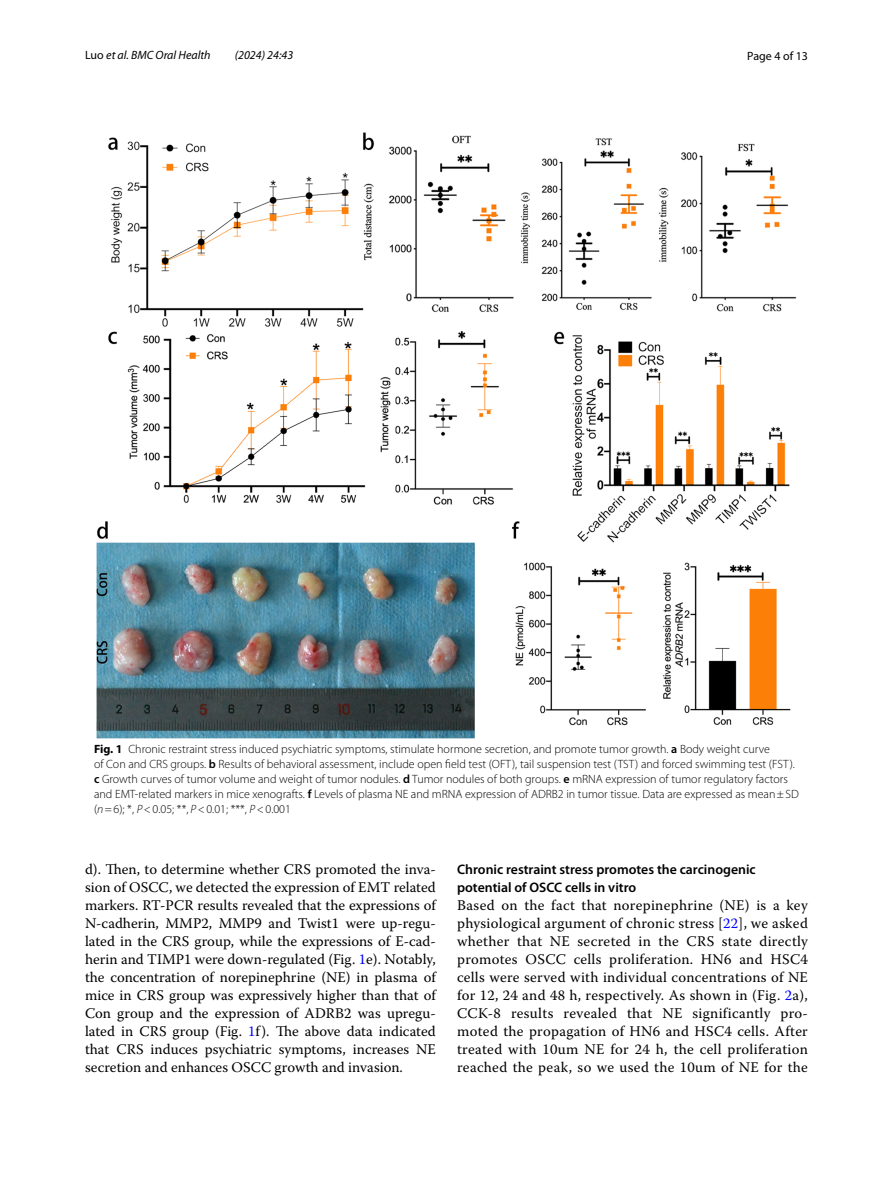
<style>
.page{position:relative;width:893px;height:1187px;background:#fff}
.page>*{position:absolute;margin:0;border:0;box-sizing:border-box;transform-origin:0 0}
.t1{font:14.7px/18px "Warnock Pro";letter-spacing:.015em;color:#000;text-align:justify}
.t2{font:600 13.8px/18px "Myriad Pro";color:#000}
.t3{font:300 12px/15px "Myriad Pro";color:#000}
.t4{font:italic 12px "Myriad Pro";color:#000}
.t5{font:12px "Myriad Pro";color:#000}
.s1{font-style:normal}
.s2{font-weight:700}
.s3{font-weight:600}
.s4{font-style:italic}
.s5{color:#00f}
</style>
<div class="page">
<img style="left:96px;top:133px;width:701px;height:605px">
<p class="t4" style="left:85px;top:48px;width:127px"><span class="s1">Luo</span> et al. BMC Oral Health</p>
<p class="t4" style="left:235px;top:48px;width:60px">(2024) 24:43</p>
<p class="t5" style="left:747px;top:48px;width:62px">Page 4 of 13</p>
<p class="t3" style="left:94px;top:742px;width:706px"><span class="s2">Fig. 1</span> Chronic restraint stress induced psychiatric symptoms, stimulate hormone secretion, and promote tumor growth. <span class="s3">a</span> Body weight curve<br>of Con and CRS groups. <span class="s3">b</span> Results of behavioral assessment, include open field test (OFT), tail suspension test (TST) and forced swimming test (FST). <span class="s3">c</span> Growth curves of tumor volume and weight of tumor nodules. <span class="s3">d</span> Tumor nodules of both groups. <span class="s3">e</span> mRNA expression of tumor regulatory factors and EMT-related markers in mice xenografts. <span class="s3">f</span> Levels of plasma NE and mRNA expression of ADRB2 in tumor tissue. Data are expressed as mean±SD (<span class="s4">n</span>=6); *, <span class="s4">P</span>&lt;0.05; **, <span class="s4">P</span>&lt;0.01; ***, <span class="s4">P</span>&lt;0.001</p>
<p class="t1" style="left:85px;top:860px;width:352px">d). Then, to determine whether CRS promoted the inva&shy;sion of OSCC, we detected the expression of EMT related markers. RT-PCR results revealed that the expressions of N-cadherin, MMP2, MMP9 and Twist1 were up-regu&shy;lated in the CRS group, while the expressions of E-cad&shy;herin and TIMP1 were down-regulated (Fig. <span class="s5">1</span>e). Notably, the concentration of norepinephrine (NE) in plasma of mice in CRS group was expressively higher than that of Con group and the expression of ADRB2 was upregu&shy;lated in CRS group (Fig. <span class="s5">1</span>f). The above data indicated that CRS induces psychiatric symptoms, increases NE secretion and enhances OSCC growth and invasion.</p>
<p class="t2" style="left:457px;top:859px;width:300px">Chronic restraint stress promotes the carcinogenic potential of OSCC cells in vitro</p>
<p class="t1" style="left:457px;top:895px;width:352px">Based on the fact that norepinephrine (NE) is a key physiological argument of chronic stress [<span class="s5">22</span>], we asked whether that NE secreted in the CRS state directly promotes OSCC cells proliferation. HN6 and HSC4 cells were served with individual concentrations of NE for 12, 24 and 48 h, respectively. As shown in (Fig. <span class="s5">2</span>a), CCK-8 results revealed that NE significantly pro&shy;moted the propagation of HN6 and HSC4 cells. After treated with 10um NE for 24 h, the cell proliferation reached the peak, so we used the 10um of NE for the</p>
</div>
